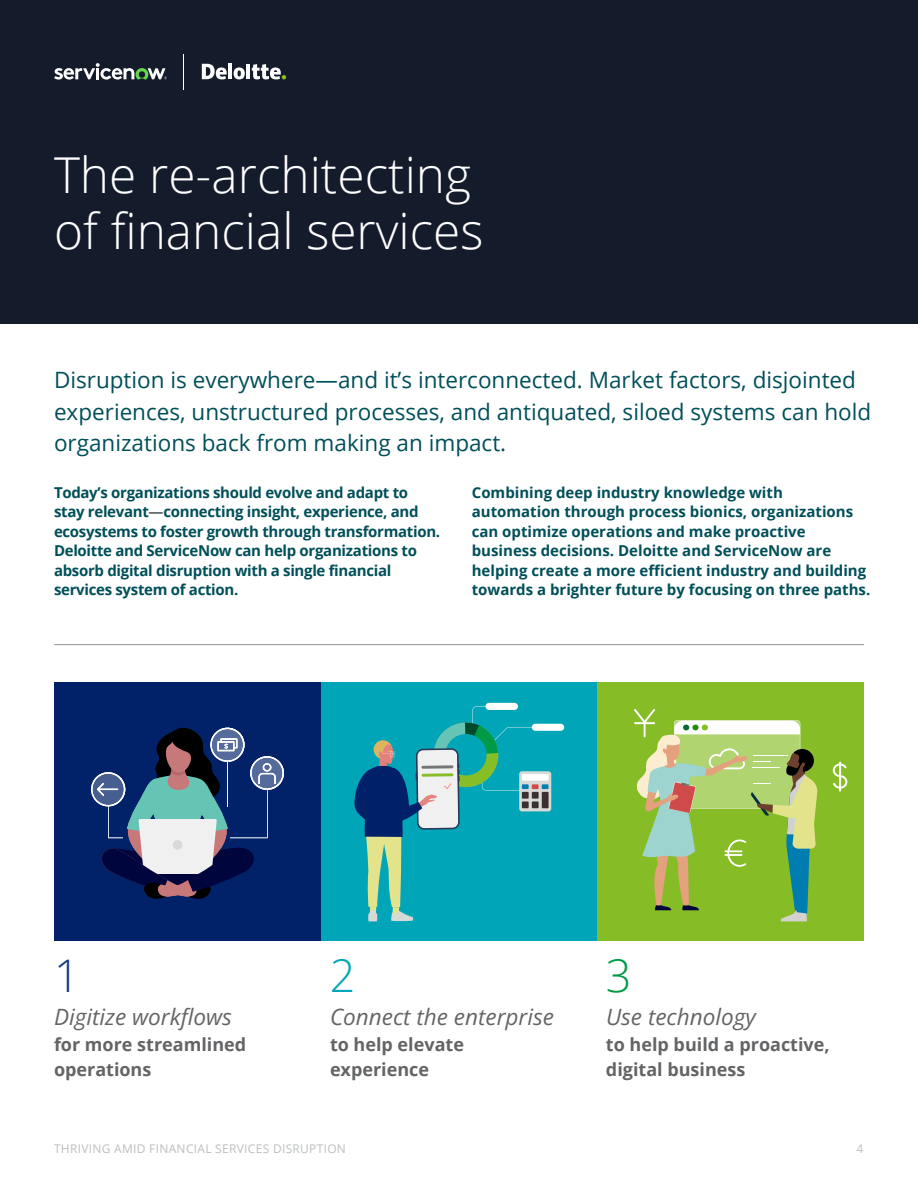
<style>
.page{position:relative;width:918px;height:1188px;background:#fff}
.page>*{position:absolute;margin:0;border:0;box-sizing:border-box;transform-origin:0 0}
.t1{font:300 49.5px/55.5px "Open Sans";color:#fff}
.t2{font:300 45px "Open Sans";color:#14377d}
.t3{font:300 45px "Open Sans";color:#00a5b8}
.t4{font:300 45px "Open Sans";color:#009a44}
.t5{font:22.5px/31.5px "Open Sans";color:#004f59}
.t6{font:italic 22.5px "Open Sans";color:#636466}
.t7{font:700 18px/25.5px "Open Sans";color:#636466}
.t8{font:700 15px/19.5px "Open Sans";color:#004f59}
.t9{font:700 15px/19.5px "Open Sans";letter-spacing:-.02em;color:#004f59}
.t10{font:12px "Open Sans";letter-spacing:.025em;color:#bcbec0}
.s1{color:#5e6369}
</style>
<div class="page">
<div style="left:0;top:0;width:918px;height:324px;background:#141c2b"></div>
<div style="left:54px;top:682px;width:267px;height:258px;background:#012169"></div>
<div style="left:321px;top:682px;width:276px;height:258px;background:#00a5b8"></div>
<div style="left:597px;top:682px;width:267px;height:258px;background:#86bc25"></div>
<hr style="left:54px;top:644px;width:810px;height:1px;background:#939598">
<hr style="left:228px;top:64px;width:4px;height:15px;background:#fff">
<svg style="left:234px;top:64px;width:52px;height:15px"></svg>
<svg style="left:202px;top:64px;width:25px;height:15px"></svg>
<svg style="left:54px;top:63px;width:113px;height:17px"></svg>
<hr style="left:184px;top:54px;width:1px;height:35px;background:#fff">
<svg style="left:91px;top:728px;width:193px;height:171px"></svg>
<div style="left:532px;top:724px;width:32px;height:7px;background:#fff;border-radius:4px"></div>
<div style="left:486px;top:703px;width:32px;height:7px;background:#fff;border-radius:4px"></div>
<div style="left:519px;top:771px;width:32px;height:40px;background:#d6d9d6;border-radius:3px"></div>
<svg style="left:354px;top:706px;width:195px;height:215px"></svg>
<svg style="left:833px;top:762px;width:14px;height:30px"></svg>
<svg style="left:634px;top:709px;width:183px;height:212px"></svg>
<h1 class="t1" style="left:54px;top:146px;width:431px">The re-architecting of financial services</h1>
<h3 class="t5" style="left:54px;top:364px;width:819px">Disruption is everywhere—and it’s interconnected. Market factors, disjointed experiences, unstructured processes, and antiquated, siloed systems can hold organizations back from making an impact.</h3>
<p class="t9" style="left:54px;top:482px;width:388px">Today’s organizations should evolve and adapt to stay relevant<span class="s1">—</span>connecting insight, experience, and ecosystems to foster growth through transformation.<br>Deloitte and ServiceNow can help organizations to absorb digital disruption with a single financial services system of action.</p>
<p class="t8" style="left:472px;top:482px;width:400px">Combining deep industry knowledge with automation through process bionics, organizations can optimize operations and make proactive business decisions. Deloitte and ServiceNow are helping create a more efficient industry and building towards a brighter future by focusing on three paths.</p>
<h2 class="t2" style="left:54px;top:945px;width:27px">1</h2>
<h2 class="t3" style="left:330px;top:945px;width:27px">2</h2>
<h2 class="t4" style="left:606px;top:945px;width:27px">3</h2>
<h3 class="t6" style="left:54px;top:1002px;width:179px">Digitize workflows</h3>
<p class="t7" style="left:54px;top:1031px;width:194px">for more streamlined operations</p>
<h3 class="t6" style="left:330px;top:1002px;width:226px">Connect the enterprise</h3>
<p class="t7" style="left:330px;top:1031px;width:135px">to help elevate experience</p>
<h3 class="t6" style="left:606px;top:1002px;width:151px">Use technology</h3>
<p class="t7" style="left:606px;top:1031px;width:225px">to help build a proactive, digital business</p>
<p class="t10" style="left:54px;top:1141px;width:294px">THRIVING AMID FINANCIAL SERVICES DISRUPTION</p>
<p class="t10" style="left:856px;top:1141px;width:8px">4</p>
</div>
